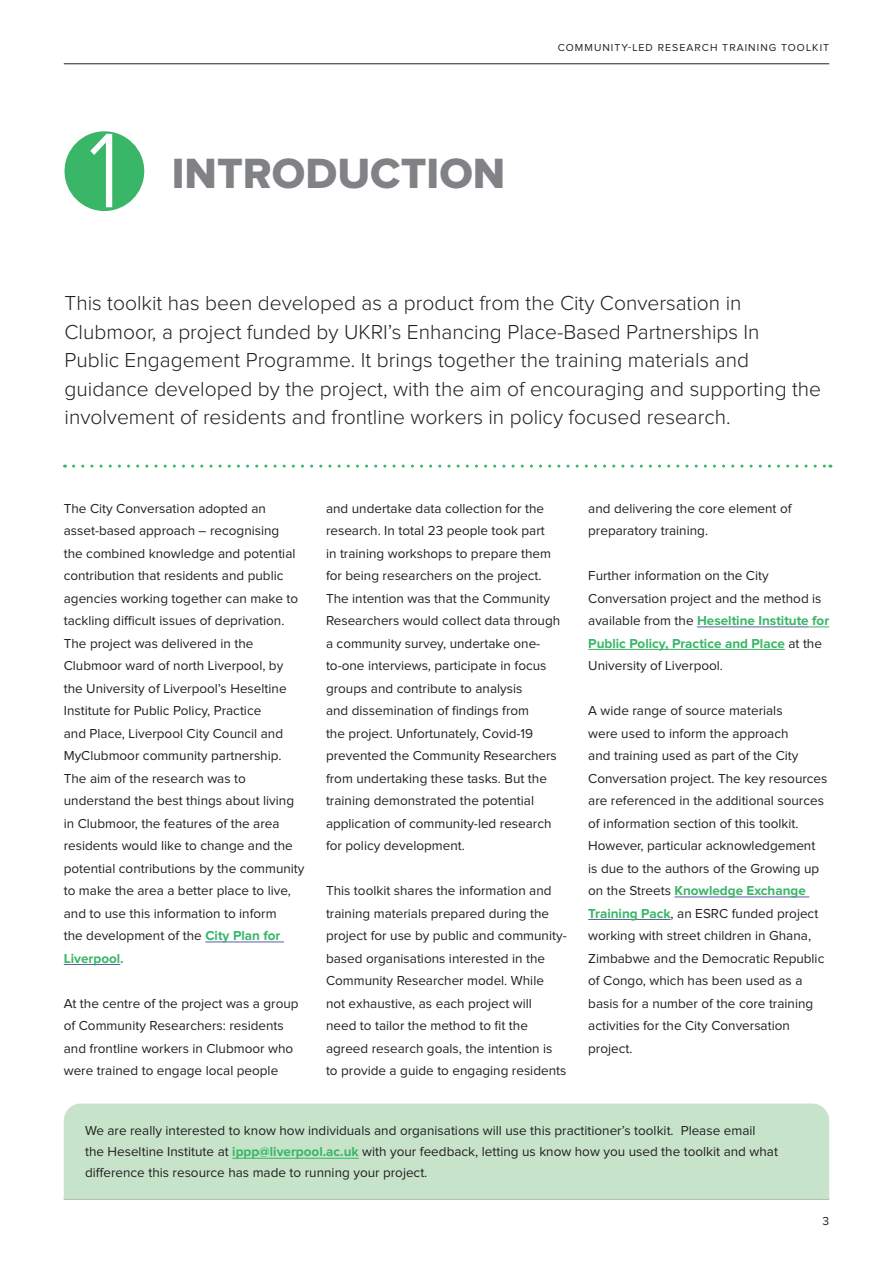
<style>
.page{position:relative;width:893px;height:1263px;background:#fff}
.page>*{position:absolute;margin:0;border:0;box-sizing:border-box;transform-origin:0 0}
.t1{font:300 110.1px "Proxima Nova";color:#fff}
.t2{font:43.8px "Proxima Nova Extrabld";color:#808285}
.t3{font:300 21px/28.5px "Proxima Nova";color:#231f20}
.t4{font:13.5px/22.5px "Proxima Nova";color:#231f20}
.t5{font:12px "Proxima Nova";color:#231f20}
.t6{font:10.5px "Proxima Nova";letter-spacing:.1em;color:#231f20}
.s1{font-weight:700;color:#39b667}
</style>
<div class="page">
<hr style="left:64px;top:63px;width:765px;height:1px;background:#231f20">
<hr style="left:205px;top:942px;width:79px;height:1px;background:#555ca9">
<hr style="left:64px;top:964px;width:56px;height:1px;background:#555ca9">
<hr style="left:697px;top:627px;width:112px;height:1px;background:#555ca9">
<svg style="left:809px;top:627px;width:20px;height:1px"></svg>
<hr style="left:588px;top:649px;width:197px;height:1px;background:#39b667">
<hr style="left:674px;top:897px;width:135px;height:1px;background:#555ca9">
<hr style="left:588px;top:919px;width:83px;height:1px;background:#555ca9">
<div style="left:65px;top:131px;width:79px;height:80px;background:#39b667;border-radius:50%"></div>
<svg style="left:74px;top:465px;width:757px;height:3px"></svg>
<div style="left:64px;top:1103px;width:765px;height:96px;background:#c7e4cb"></div>
<hr style="left:232px;top:1158px;width:127px;height:1px;background:#39b667">
<p class="t1" style="left:87px;top:107px;width:35px">1</p>
<p class="t2" style="left:172px;top:153px;width:335px">INTRODUCTION</p>
<p class="t6" style="left:558px;top:43px;width:273px">COMMUNITY-LED RESEARCH TRAINING TOOLKIT</p>
<p class="t3" style="left:65px;top:289px;width:758px">This toolkit has been developed as a product from the City Conversation in Clubmoor, a project funded by UKRI’s Enhancing Place-Based Partnerships In<br>Public Engagement Programme. It brings together the training materials and guidance developed by the project, with the aim of encouraging and supporting the involvement of residents and frontline workers in policy focused research.</p>
<p class="t4" style="left:64px;top:497px;width:242px">The City Conversation adopted an asset-based approach – recognising<br>the combined knowledge and potential contribution that residents and public agencies working together can make to tackling difficult issues of deprivation.<br>The project was delivered in the Clubmoor ward of north Liverpool, by the University of Liverpool’s Heseltine Institute for Public Policy, Practice<br>and Place, Liverpool City Council and MyClubmoor community partnership.<br>The aim of the research was to understand the best things about living in Clubmoor, the features of the area residents would like to change and the potential contributions by the community to make the area a better place to live, and to use this information to inform<br>the development of the <span class="s1">City Plan for Liverpool.</span></p>
<p class="t4" style="left:64px;top:992px;width:236px">At the centre of the project was a group of Community Researchers: residents and frontline workers in Clubmoor who were trained to engage local people</p>
<p class="t4" style="left:326px;top:497px;width:236px">and undertake data collection for the research. In total 23 people took part<br>in training workshops to prepare them for being researchers on the project.<br>The intention was that the Community Researchers would collect data through a community survey, undertake one&shy;to-one interviews, participate in focus groups and contribute to analysis<br>and dissemination of findings from<br>the project. Unfortunately, Covid-19 prevented the Community Researchers from undertaking these tasks. But the training demonstrated the potential application of community-led research for policy development.</p>
<p class="t4" style="left:326px;top:880px;width:242px">This toolkit shares the information and training materials prepared during the project for use by public and community&shy;based organisations interested in the Community Researcher model. While<br>not exhaustive, as each project will<br>need to tailor the method to fit the agreed research goals, the intention is to provide a guide to engaging residents</p>
<p class="t4" style="left:588px;top:497px;width:205px">and delivering the core element of preparatory training.</p>
<p class="t4" style="left:588px;top:565px;width:242px">Further information on the City Conversation project and the method is available from the <span class="s1">Heseltine Institute for Public Policy, Practice and Place</span> at the University of Liverpool.</p>
<p class="t4" style="left:588px;top:700px;width:241px">A wide range of source materials<br>were used to inform the approach<br>and training used as part of the City Conversation project. The key resources are referenced in the additional sources of information section of this toolkit.<br>However, particular acknowledgement is due to the authors of the Growing up on the Streets <span class="s1">Knowledge Exchange Training Pack</span>, an ESRC funded project working with street children in Ghana, Zimbabwe and the Democratic Republic of Congo, which has been used as a basis for a number of the core training activities for the City Conversation project.</p>
<p class="t4" style="left:85px;top:1121px;width:694px;line-height:21px">We are really interested to know how individuals and organisations will use this practitioner’s toolkit. Please email<br>the Heseltine Institute at <span class="s1">ippp@liverpool.ac.uk</span> with your feedback, letting us know how you used the toolkit and what difference this resource has made to running your project.</p>
<p class="t5" style="left:822px;top:1215px;width:8px">3</p>
</div>
